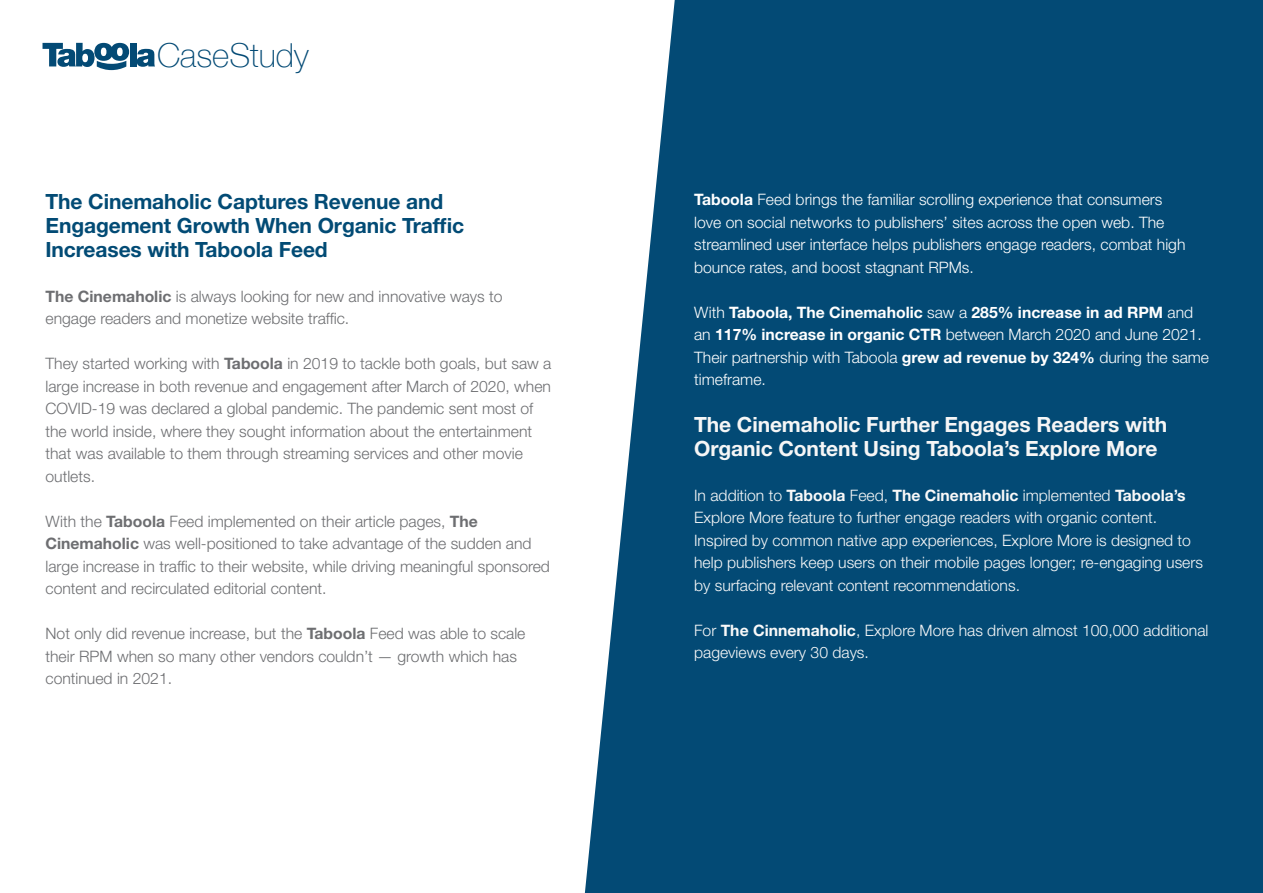
<style>
.page{position:relative;width:1263px;height:893px;background:#fff}
.page>*{position:absolute;margin:0;border:0;box-sizing:border-box;transform-origin:0 0}
.t1{font:100 33px "Helvetica Neue";color:#034a75}
.t2{font:700 21px/24px "Helvetica Neue LT Std";letter-spacing:-.005em;color:#024b75}
.t3{font:700 21px/24px "Helvetica Neue LT Std";letter-spacing:-.005em;color:#f6f6f6}
.t4{font:300 15.75px/22.5px "Helvetica Neue LT Std";color:#6d6e71}
.t5{font:300 15.75px/22.5px "Helvetica Neue LT Std";color:#fff}
.t6{font:300 15.75px/22.5px "Helvetica Neue LT Std";color:#f9f9f9}
.s1{font-weight:700}
</style>
<div class="page">
<div style="left:585px;top:0;width:678px;height:893px;background:#034a75"></div>
<div style="left:130px;top:43px;width:6px;height:23px;background:#034a75"></div>
<svg style="left:137px;top:49px;width:18px;height:18px"></svg>
<svg style="left:43px;top:43px;width:86px;height:27px"></svg>
<h1 class="t1" style="left:157px;top:30px;width:153px">CaseStudy</h1>
<h2 class="t2" style="left:46px;top:189px;width:420px">The Cinemaholic Captures Revenue and<br>Engagement Growth When Organic Traffic<br>Increases with Taboola Feed</h2>
<p class="t4" style="left:46px;top:285px;width:459px"><span class="s1">The Cinemaholic</span> is always looking for new and innovative ways to engage readers and monetize website traffic.</p>
<p class="t4" style="left:46px;top:352px;width:507px">They started working with <span class="s1">Taboola</span> in 2019 to tackle both goals, but saw a large increase in both revenue and engagement after March of 2020, when COVID-19 was declared a global pandemic. The pandemic sent most of the world inside, where they sought information about the entertainment that was available to them through streaming services and other movie outlets.</p>
<p class="t4" style="left:46px;top:510px;width:506px">With the <span class="s1">Taboola</span> Feed implemented on their article pages, <span class="s1">The Cinemaholic</span> was well-positioned to take advantage of the sudden and large increase in traffic to their website, while driving meaningful sponsored content and recirculated editorial content.</p>
<p class="t4" style="left:46px;top:622px;width:481px">Not only did revenue increase, but the <span class="s1">Taboola</span> Feed was able to scale their RPM when so many other vendors couldn’t — growth which has continued in 2021.</p>
<p class="t5" style="left:694px;top:188px;width:493px"><span class="s1">Taboola</span> Feed brings the familiar scrolling experience that consumers love on social networks to publishers’ sites across the open web. The streamlined user interface helps publishers engage readers, combat high bounce rates, and boost stagnant RPMs.</p>
<p class="t5" style="left:694px;top:300px;width:516px">With <span class="s1">Taboola, The Cinemaholic</span> saw a <span class="s1">285% increase in ad RPM</span> and an <span class="s1">117% increase in organic CTR</span> between March 2020 and June 2021.<br>Their partnership with Taboola <span class="s1">grew ad revenue by 324%</span> during the same timeframe.</p>
<h2 class="t3" style="left:694px;top:412px;width:474px">The Cinemaholic Further Engages Readers with<br>Organic Content Using Taboola’s Explore More</h2>
<p class="t6" style="left:694px;top:483px;width:510px">In addition to <span class="s1">Taboola</span> Feed, <span class="s1">The Cinemaholic</span> implemented <span class="s1">Taboola’s </span>Explore More feature to further engage readers with organic content.<br>Inspired by common native app experiences, Explore More is designed to help publishers keep users on their mobile pages longer; re-engaging users by surfacing relevant content recommendations.</p>
<p class="t6" style="left:694px;top:618px;width:516px">For <span class="s1">The Cinnemaholic</span>, Explore More has driven almost 100,000 additional pageviews every 30 days.</p>
</div>
